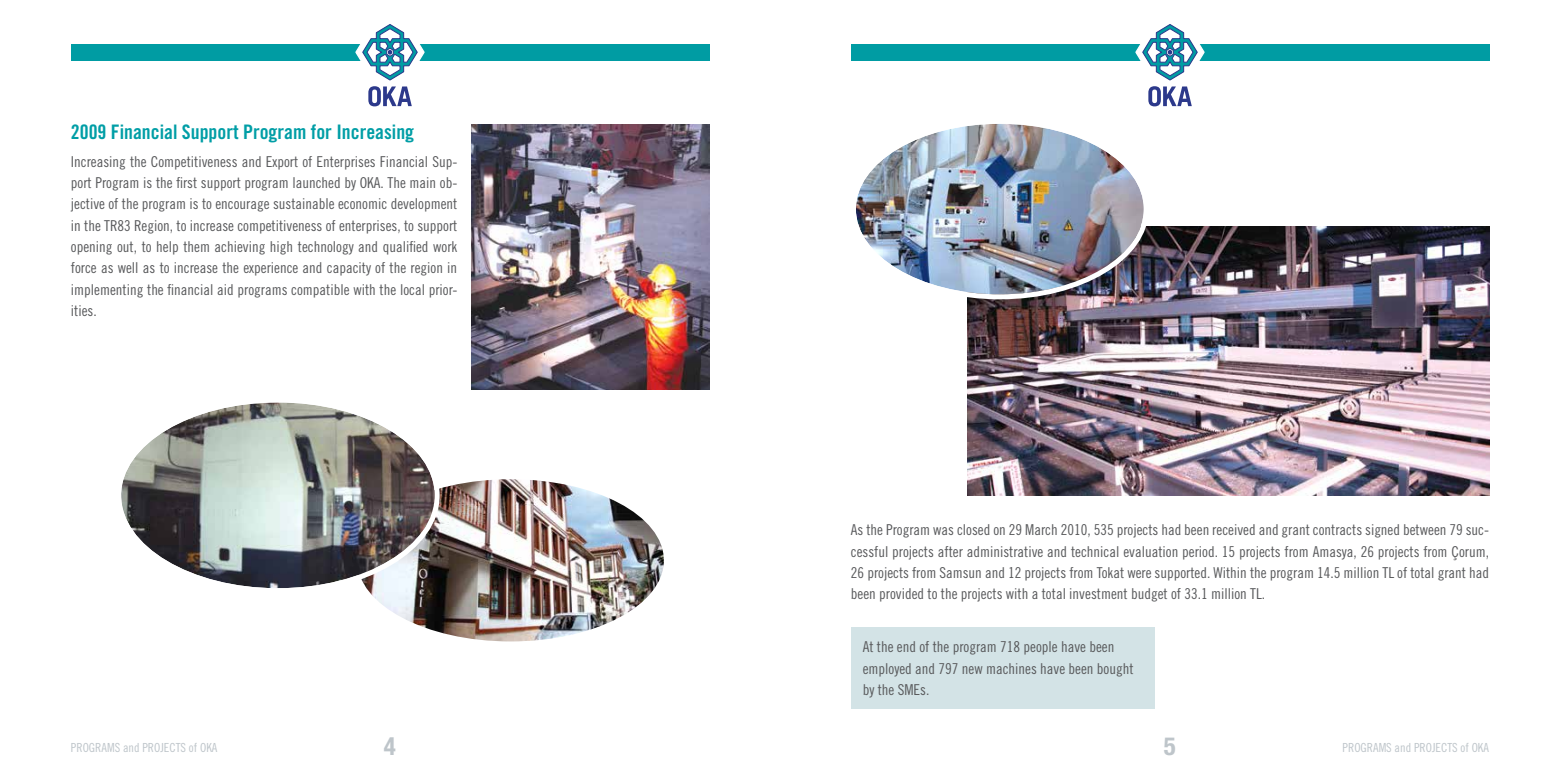
<style>
.page{position:relative;width:1560px;height:780px;background:#fff}
.page>*{position:absolute;margin:0;border:0;box-sizing:border-box;transform-origin:0 0}
.t1{font:700 condensed 25px "Helvetica Neue LT Std";color:#bec5ca}
.t2{font:20px "Trade Gothic LT Std Bd Cn 20";color:#009ea6}
.t3{font:15px/21.2px "Trade Gothic LT Std Cn 18";color:#58595b;text-align:justify}
.t4{font:12.5px "Trade Gothic LT Std Cn 18";color:#bec5ca}
</style>
<div class="page">
<div style="left:71px;top:44px;width:638px;height:16px;background:#009ca3"></div>
<svg style="left:354px;top:24px;width:71px;height:82px"></svg>
<div style="left:850px;top:44px;width:638px;height:16px;background:#009ca3"></div>
<svg style="left:1134px;top:24px;width:71px;height:82px"></svg>
<img style="left:471px;top:124px;width:238px;height:266px">
<img style="left:366px;top:479px;width:297px;height:162px">
<img style="left:122px;top:403px;width:312px;height:185px">
<div style="left:116px;top:397px;width:323px;height:196px;border:5px solid #fff;border-radius:50%"></div>
<img style="left:967px;top:227px;width:521px;height:268px">
<img style="left:856px;top:125px;width:287px;height:169px">
<div style="left:850px;top:119px;width:298px;height:180px;border:5px solid #fff;border-radius:50%"></div>
<div style="left:850px;top:627px;width:304px;height:82px;background:#d3e3e6"></div>
<h2 class="t2" style="left:71px;top:119px;width:345px">2009 Financial Support Program for Increasing</h2>
<p class="t3" style="left:71px;top:151px;width:388px">Increasing the Competitiveness and Export of Enterprises Financial Sup&shy;port Program is the first support program launched by OKA. The main ob&shy;jective of the program is to encourage sustainable economic development in the TR83 Region, to increase competitiveness of enterprises, to support opening out, to help them achieving high technology and qualified work force as well as to increase the experience and capacity of the region in implementing the financial aid programs compatible with the local prior&shy;ities.</p>
<p class="t3" style="left:850px;top:519px;width:639px">As the Program was closed on 29 March 2010, 535 projects had been received and grant contracts signed between 79 suc&shy;cessful projects after administrative and technical evaluation period. 15 projects from Amasya, 26 projects from Çorum, 26 projects from Samsun and 12 projects from Tokat were supported. Within the program 14.5 million TL of total grant had been provided to the projects with a total investment budget of 33.1 million TL.</p>
<p class="t3" style="left:862px;top:636px;width:272px;text-align:left">At the end of the program 718 people have been employed and 797 new machines have been bought by the SMEs.</p>
<p class="t4" style="left:71px;top:739px;width:148px">PROGRAMS and PROJECTS of OKA</p>
<h1 class="t1" style="left:384px;top:731px;width:14px">4</h1>
<h1 class="t1" style="left:1163px;top:731px;width:14px">5</h1>
<p class="t4" style="left:1342px;top:739px;width:148px">PROGRAMS and PROJECTS of OKA</p>
</div>
